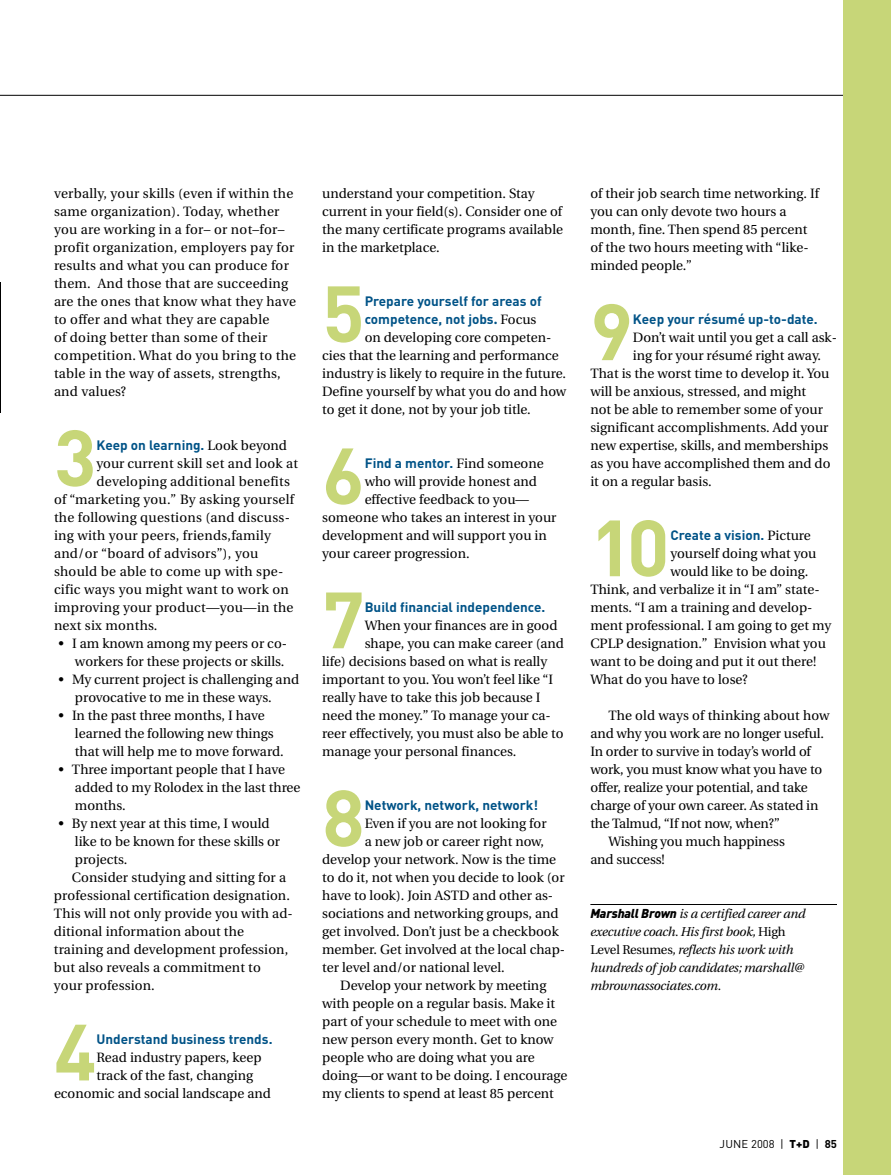
<style>
.page{position:relative;width:891px;height:1175px;background:#fff}
.page>*{position:absolute;margin:0;border:0;box-sizing:border-box;transform-origin:0 0}
.t1{font:700 78.3px "DINOT";color:#c7d678}
.t2{font:13.5px/18px "Utopia";color:#000}
.t3{font:13.5px/18px "Utopia";letter-spacing:.02em;color:#000}
.t4{font:700 13.5px/18px "DINOT";color:#005387}
.t5{font:italic 12.75px/18px "Utopia";letter-spacing:-.015em;color:#000}
.t6{font:11.25px "DINOT";letter-spacing:.005em;color:#000}
.s1{font-family:"Utopia";font-weight:400;color:#000}
.s2{font-family:"Utopia"}
.s3{font-family:"DINOT";font-weight:900}
.s4{font-style:normal}
.s5{font-weight:900}
.s6{font-weight:700}
</style>
<div class="page">
<hr style="left:0;top:95px;width:891px;height:1px;background:#000">
<div style="left:843px;top:0;width:48px;height:1174px;background:#c7d678"></div>
<hr style="left:590px;top:904px;width:247px;height:1px;background:#000">
<p class="t3" style="left:54px;top:185px;width:244px">verbally, your skills (even if within the same organization). Today, whether you are working in a for– or not–for– profit organization, employers pay for results and what you can produce for them. And those that are succeeding are the ones that know what they have to offer and what they are capable<br>of doing better than some of their competition. What do you bring to the table in the way of assets, strengths, and values?</p>
<h1 class="t1" style="left:54px;top:404px;width:44px">3</h1>
<p class="t4" style="left:97px;top:436px;width:192px">Keep on learning. <span class="s1">Look beyond</span></p>
<p class="t3" style="left:97px;top:455px;width:203px">your current skill set and look at</p>
<p class="t3" style="left:97px;top:473px;width:195px">developing additional benefits</p>
<p class="t3" style="left:54px;top:491px;width:242px">of “marketing you.” By asking yourself</p>
<p class="t3" style="left:54px;top:509px;width:237px">the following questions (and discuss-</p>
<p class="t3" style="left:54px;top:527px;width:219px">ing with your peers, friends,family</p>
<p class="t3" style="left:54px;top:545px;width:206px">and/or “board of advisors”), you</p>
<p class="t3" style="left:54px;top:563px;width:231px">should be able to come up with spe-</p>
<p class="t3" style="left:54px;top:581px;width:236px">cific ways you might want to work on</p>
<p class="t3" style="left:54px;top:599px;width:241px">improving your product—you—in the</p>
<p class="t3" style="left:54px;top:617px;width:105px">next six months.</p>
<p class="t2" style="left:58px;top:635px;width:230px;text-align:right">• I am known among my peers or co&shy;workers for these projects or skills.</p>
<p class="t2" style="left:75px;top:671px;width:226px;text-indent:-16px">• My current project is challenging and provocative to me in these ways.</p>
<p class="t2" style="left:75px;top:707px;width:210px;text-indent:-16px">• In the past three months, I have learned the following new things that will help me to move forward.</p>
<p class="t2" style="left:75px;top:761px;width:227px;text-indent:-16px">• Three important people that I have added to my Rolodex in the last three months.</p>
<p class="t2" style="left:58px;top:815px;width:213px">• By next year at this time, I would</p>
<p class="t2" style="left:75px;top:833px;width:207px">like to be known for these skills or</p>
<p class="t2" style="left:75px;top:851px;width:54px">projects.</p>
<p class="t2" style="left:72px;top:869px;width:216px">Consider studying and sitting for a</p>
<p class="t2" style="left:54px;top:887px;width:238px">professional certification designation.</p>
<p class="t2" style="left:54px;top:905px;width:240px">This will not only provide you with ad-</p>
<p class="t2" style="left:54px;top:923px;width:192px">ditional information about the</p>
<p class="t2" style="left:54px;top:941px;width:236px">training and development profession,</p>
<p class="t2" style="left:54px;top:959px;width:208px">but also reveals a commitment to</p>
<p class="t2" style="left:54px;top:977px;width:102px">your profession.</p>
<h1 class="t1" style="left:54px;top:998px;width:44px">4</h1>
<p class="t4" style="left:97px;top:1030px;width:177px">Understand business trends.</p>
<p class="t2" style="left:97px;top:1049px;width:167px">Read industry papers, keep</p>
<p class="t2" style="left:97px;top:1067px;width:158px">track of the fast, changing</p>
<p class="t2" style="left:54px;top:1085px;width:218px">economic and social landscape and</p>
<p class="t2" style="left:322px;top:185px;width:242px">understand your competition. Stay current in your field(s). Consider one of the many certificate programs available in the marketplace.</p>
<h1 class="t1" style="left:322px;top:260px;width:44px">5</h1>
<p class="t4" style="left:365px;top:292px;width:178px">Prepare yourself for areas of competence, not jobs<span class="s2">.</span> <span class="s1">Focus</span></p>
<p class="t2" style="left:322px;top:329px;width:245px;text-indent:43px">on developing core competen&shy;cies that the learning and performance industry is likely to require in the future.<br>Define yourself by what you do and how to get it done, not by your job title.</p>
<h1 class="t1" style="left:322px;top:422px;width:44px">6</h1>
<p class="t4" style="left:365px;top:454px;width:181px">Find a mentor. <span class="s1">Find someone</span></p>
<p class="t2" style="left:365px;top:473px;width:174px">who will provide honest and</p>
<p class="t2" style="left:365px;top:491px;width:166px">effective feedback to you—</p>
<p class="t2" style="left:322px;top:509px;width:236px">someone who takes an interest in your</p>
<p class="t2" style="left:322px;top:527px;width:226px">development and will support you in</p>
<p class="t2" style="left:322px;top:545px;width:149px">your career progression.</p>
<h1 class="t1" style="left:322px;top:566px;width:44px">7</h1>
<p class="t4" style="left:365px;top:598px;width:182px">Build financial independence.</p>
<p class="t2" style="left:365px;top:617px;width:194px">When your finances are in good</p>
<p class="t2" style="left:365px;top:635px;width:201px">shape, you can make career (and</p>
<p class="t2" style="left:322px;top:653px;width:226px">life) decisions based on what is really</p>
<p class="t2" style="left:322px;top:671px;width:232px">important to you. You won’t feel like “I</p>
<p class="t2" style="left:322px;top:689px;width:220px">really have to take this job because I</p>
<p class="t2" style="left:322px;top:707px;width:230px">need the money.” To manage your ca-</p>
<p class="t2" style="left:322px;top:725px;width:243px">reer effectively, you must also be able to</p>
<p class="t2" style="left:322px;top:743px;width:196px">manage your personal finances.</p>
<h1 class="t1" style="left:322px;top:764px;width:44px">8</h1>
<p class="t4" style="left:365px;top:796px;width:175px">Network, network, network!</p>
<p class="t2" style="left:365px;top:815px;width:183px">Even if you are not looking for</p>
<p class="t2" style="left:365px;top:833px;width:181px">a new job or career right now,</p>
<p class="t2" style="left:322px;top:851px;width:236px">develop your network. Now is the time</p>
<p class="t2" style="left:322px;top:869px;width:244px">to do it, not when you decide to look (or</p>
<p class="t2" style="left:322px;top:887px;width:233px">have to look). Join ASTD and other as-</p>
<p class="t2" style="left:322px;top:905px;width:238px">sociations and networking groups, and</p>
<p class="t2" style="left:322px;top:923px;width:238px">get involved. Don’t just be a checkbook</p>
<p class="t2" style="left:322px;top:941px;width:245px">member. Get involved at the local chap-</p>
<p class="t2" style="left:322px;top:959px;width:184px">ter level and/or national level.</p>
<p class="t2" style="left:340px;top:977px;width:208px">Develop your network by meeting</p>
<p class="t2" style="left:322px;top:995px;width:235px">with people on a regular basis. Make it</p>
<p class="t2" style="left:322px;top:1013px;width:236px">part of your schedule to meet with one</p>
<p class="t2" style="left:322px;top:1031px;width:233px">new person every month. Get to know</p>
<p class="t2" style="left:322px;top:1049px;width:214px">people who are doing what you are</p>
<p class="t2" style="left:322px;top:1067px;width:247px">doing—or want to be doing. I encourage</p>
<p class="t2" style="left:322px;top:1085px;width:233px">my clients to spend at least 85 percent</p>
<p class="t2" style="left:590px;top:185px;width:230px">of their job search time networking. If you can only devote two hours a month, fine. Then spend 85 percent of the two hours meeting with “like&shy;minded people.”</p>
<h1 class="t1" style="left:590px;top:278px;width:44px">9</h1>
<p class="t4" style="left:633px;top:310px;width:186px">Keep your résumé up-to-date.</p>
<p class="t2" style="left:633px;top:329px;width:206px">Don’t wait until you get a call ask-</p>
<p class="t2" style="left:633px;top:347px;width:190px">ing for your résumé right away.</p>
<p class="t2" style="left:590px;top:365px;width:241px">That is the worst time to develop it. You</p>
<p class="t2" style="left:590px;top:383px;width:217px">will be anxious, stressed, and might</p>
<p class="t2" style="left:590px;top:401px;width:234px">not be able to remember some of your</p>
<p class="t2" style="left:590px;top:419px;width:240px">significant accomplishments. Add your</p>
<p class="t2" style="left:590px;top:437px;width:239px">new expertise, skills, and memberships</p>
<p class="t2" style="left:590px;top:455px;width:242px">as you have accomplished them and do</p>
<p class="t2" style="left:590px;top:473px;width:123px">it on a regular basis.</p>
<h1 class="t1" style="left:590px;top:494px;width:81px">10</h1>
<p class="t4" style="left:670px;top:526px;width:142px">Create a vision. <span class="s1">Picture</span></p>
<p class="t2" style="left:670px;top:545px;width:148px">yourself doing what you</p>
<p class="t2" style="left:670px;top:563px;width:140px">would like to be doing.</p>
<p class="t2" style="left:590px;top:581px;width:231px">Think, and verbalize it in “I am” state-</p>
<p class="t2" style="left:590px;top:599px;width:224px">ments. “I am a training and develop-</p>
<p class="t2" style="left:590px;top:617px;width:243px">ment professional. I am going to get my</p>
<p class="t2" style="left:590px;top:635px;width:237px">CPLP designation.” Envision what you</p>
<p class="t2" style="left:590px;top:653px;width:228px">want to be doing and put it out there!</p>
<p class="t2" style="left:590px;top:671px;width:159px">What do you have to lose?</p>
<p class="t2" style="left:608px;top:707px;width:222px">The old ways of thinking about how</p>
<p class="t2" style="left:590px;top:725px;width:235px">and why you work are no longer useful.</p>
<p class="t2" style="left:590px;top:743px;width:222px">In order to survive in today’s world of</p>
<p class="t2" style="left:590px;top:761px;width:233px">work, you must know what you have to</p>
<p class="t2" style="left:590px;top:779px;width:219px">offer, realize your potential, and take</p>
<p class="t2" style="left:590px;top:797px;width:230px">charge of your own career. As stated in</p>
<p class="t2" style="left:590px;top:815px;width:191px">the Talmud, “If not now, when?”</p>
<p class="t2" style="left:608px;top:833px;width:178px">Wishing you much happiness</p>
<p class="t2" style="left:590px;top:851px;width:76px">and success!</p>
<p class="t5" style="left:590px;top:905px;width:217px"><span class="s3">Marshall Brown</span> is a certified career and executive coach. His first book, <span class="s4">High Level Resumes</span>, reflects his work with hundreds of job candidates; marshall@ mbrownassociates.com.</p>
<p class="t6" style="left:720px;top:1136px;width:119px">JUNE 2008 | <span class="s5">T+D</span> | <span class="s6">85</span></p>
</div>
